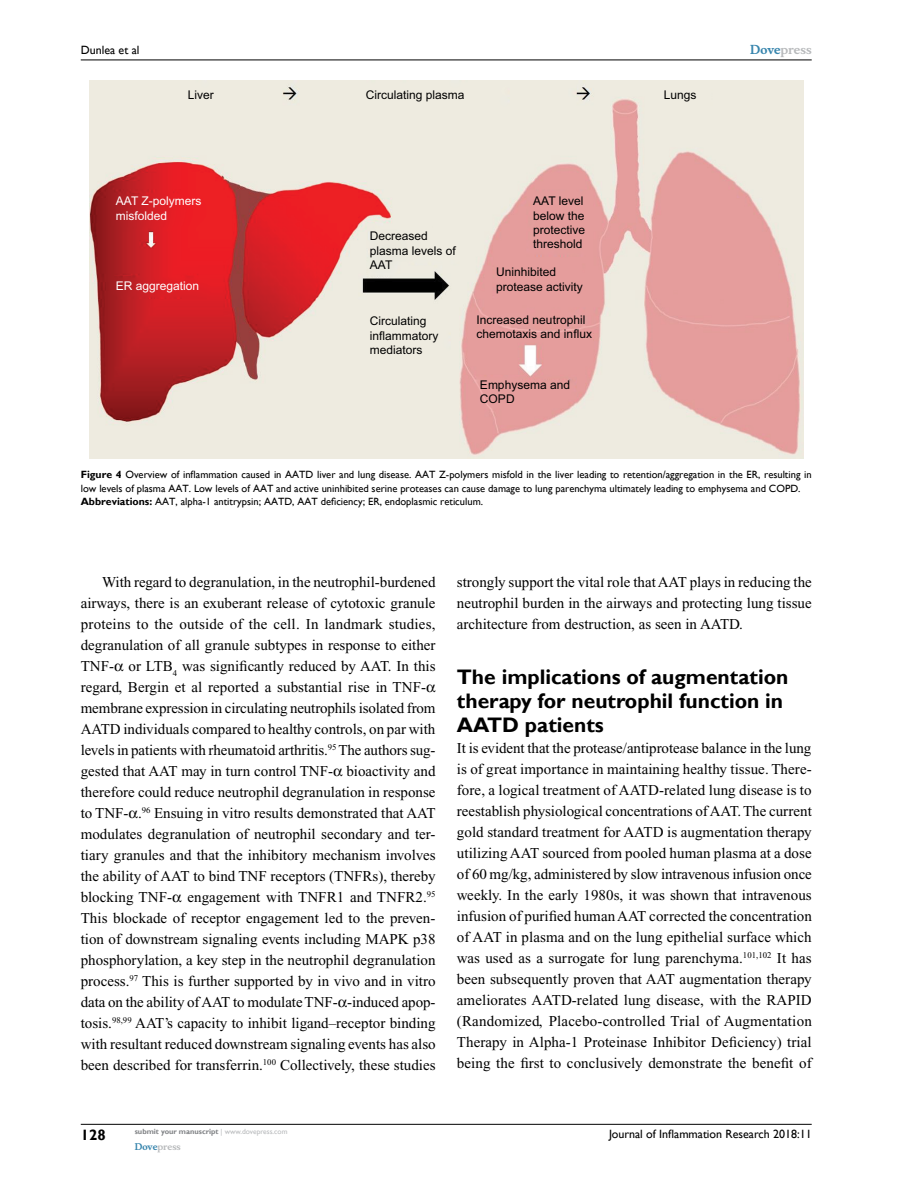
<style>
.page{position:relative;width:918px;height:1188px;background:#fff}
.page>*{position:absolute;margin:0;border:0;box-sizing:border-box;transform-origin:0 0}
.t1{font:700 21px/24px "Gill Sans";color:#000}
.t2{font:15px/21px "Times New Roman";color:#000;text-align:justify}
.t3{font:700 15px "Gill Sans";color:#000}
.t4{font:12px/14.4px "Arial";color:#000}
.t5{font:12px "Gill Sans";color:#000}
.t6{font:12px/14.4px "Arial";color:#fff}
.t7{font:700 12px "Musee";color:#b8babc}
.t8{font:10.5px/13.5px "Gill Sans";color:#000}
.t9{font:700 9px "Musee";color:#b8babc}
.t10{font:700 7.5px "Gill Sans";color:#808285}
.s1{color:#3785ad}
.s2{font-weight:700}
.s3{font-weight:400;color:#b8babc}
</style>
<div class="page">
<hr style="left:81px;top:1124px;width:731px;height:1px;background:#000">
<hr style="left:81px;top:60px;width:731px;height:1px;background:#000">
<img style="left:89px;top:81px;width:714px;height:378px">
<p class="t5" style="left:81px;top:43px;width:60px">Dunlea et al</p>
<p class="t7" style="left:750px;top:43px;width:63px"><span class="s1">Dove</span>press</p>
<p class="t4" style="left:188px;top:88px;width:28px">Liver</p>
<p class="t4" style="left:366px;top:88px;width:100px">Circulating plasma</p>
<p class="t4" style="left:664px;top:88px;width:34px">Lungs</p>
<p class="t6" style="left:116px;top:194px;width:87px">AAT Z-polymers misfolded</p>
<p class="t6" style="left:116px;top:279px;width:85px">ER aggregation</p>
<p class="t4" style="left:370px;top:229px;width:88px">Decreased plasma levels of<br>AAT</p>
<p class="t4" style="left:370px;top:314px;width:70px">Circulating inflammatory mediators</p>
<p class="t4" style="left:533px;top:194px;width:54px">AAT level below the protective threshold</p>
<p class="t4" style="left:496px;top:265px;width:88px">Uninhibited protease activity</p>
<p class="t4" style="left:477px;top:312px;width:117px">Increased neutrophil chemotaxis and influx</p>
<p class="t4" style="left:480px;top:377px;width:92px">Emphysema and<br>COPD</p>
<p class="t8" style="left:81px;top:468px;width:732px"><span class="s2">Figure 4</span> Overview of inflammation caused in AATD liver and lung disease. AAT Z-polymers misfold in the liver leading to retention/aggregation in the ER, resulting in low levels of plasma AAT. Low levels of AAT and active uninhibited serine proteases can cause damage to lung parenchyma ultimately leading to emphysema and COPD.<br><span class="s2">Abbreviations:</span> AAT, alpha-1 antitrypsin; AATD, AAT deficiency; ER, endoplasmic reticulum.</p>
<p class="t2" style="left:81px;top:571px;width:357px;text-align:left;text-indent:21px">With regard to degranulation, in the neutrophil-burdened airways, there is an exuberant release of cytotoxic granule proteins to the outside of the cell. In landmark studies, degranulation of all granule subtypes in response to either TNF- or LTB<sub>4</sub> was significantly reduced by AAT. In this regard, Bergin et al reported a substantial rise in TNF&shy;membrane expression in circulating neutrophils isolated from AATD individuals compared to healthy controls, on par with levels in patients with rheumatoid arthritis.<sup>95</sup> The authors sug&shy;gested that AAT may in turn control TNF- bioactivity and therefore could reduce neutrophil degranulation in response to TNF- .<sup>96</sup> Ensuing in vitro results demonstrated that AAT modulates degranulation of neutrophil secondary and ter&shy;tiary granules and that the inhibitory mechanism involves the ability of AAT to bind TNF receptors (TNFRs), thereby blocking TNF- engagement with TNFR1 and TNFR2.<sup>95<br></sup>This blockade of receptor engagement led to the preven&shy;tion of downstream signaling events including MAPK p38 phosphorylation, a key step in the neutrophil degranulation process.<sup>97</sup> This is further supported by in vivo and in vitro data on the ability of AAT to modulate TNF- -induced apop&shy;tosis.<sup>98,99</sup> AAT’s capacity to inhibit ligand–receptor binding with resultant reduced downstream signaling events has also been described for transferrin.<sup>100</sup> Collectively, these studies</p>
<p class="t2" style="left:457px;top:571px;width:356px">strongly support the vital role that AAT plays in reducing the neutrophil burden in the airways and protecting lung tissue architecture from destruction, as seen in AATD.</p>
<h1 class="t1" style="left:457px;top:666px;width:333px">The implications of augmentation therapy for neutrophil function in<br>AATD patients</h1>
<p class="t2" style="left:457px;top:738px;width:357px">It is evident that the protease/antiprotease balance in the lung is of great importance in maintaining healthy tissue. There&shy;fore, a logical treatment of AATD-related lung disease is to reestablish physiological concentrations of AAT. The current gold standard treatment for AATD is augmentation therapy utilizing AAT sourced from pooled human plasma at a dose of 60 mg/kg, administered by slow intravenous infusion once weekly. In the early 1980s, it was shown that intravenous infusion of purified human AAT corrected the concentration of AAT in plasma and on the lung epithelial surface which was used as a surrogate for lung parenchyma.<sup>101,102</sup> It has been subsequently proven that AAT augmentation therapy ameliorates AATD-related lung disease, with the RAPID (Randomized, Placebo-controlled Trial of Augmentation Therapy in Alpha-1 Proteinase Inhibitor Deficiency) trial being the first to conclusively demonstrate the benefit of</p>
<p class="t3" style="left:81px;top:1126px;width:26px">128</p>
<p class="t10" style="left:135px;top:1127px;width:154px">submit your manuscript <span class="s3">| www.dovepress.com</span></p>
<p class="t9" style="left:135px;top:1141px;width:48px"><span class="s1">Dove</span>press</p>
<p class="t5" style="left:609px;top:1127px;width:204px">Journal of Inflammation Research 2018:11</p>
</div>
